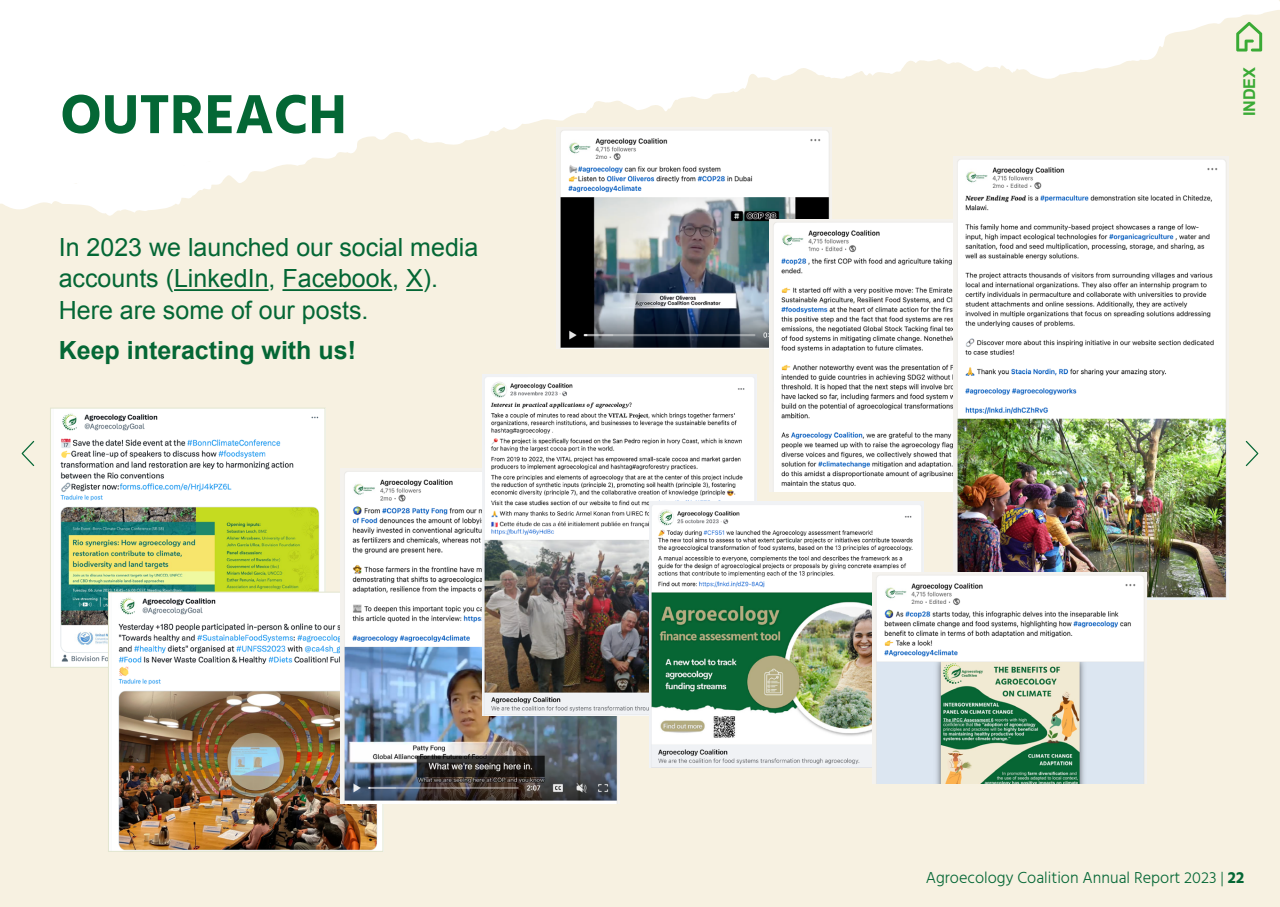
<style>
.page{position:relative;width:1280px;height:907px;background:#fff}
.page>*{position:absolute;margin:0;border:0;box-sizing:border-box;transform-origin:0 0}
.t1{font:700 56.25px "Hind Guntur";color:#046735}
.t2{font:25px/31.2px "Arial";color:#046735}
.t3{font:700 25px "Arial";color:#046735}
.t4{font:300 16.25px "Hind Guntur";color:#046735}
.t5{font:700 16.25px "Arial";letter-spacing:-.01em;color:#3aaa35}
.s1{color:#036634}
.s2{font-weight:700}
</style>
<div class="page">
<div style="left:0;top:245px;width:1280px;height:661px;background:#f7f1e1"></div>
<div style="left:0;top:219px;width:1280px;height:26px;background:#f7f1e1"></div>
<svg style="left:0;top:0;width:1280px;height:219px"></svg>
<svg style="left:967px;top:0;width:213px;height:57px"></svg>
<hr style="left:174px;top:289px;width:95px;height:2px;background:#036634">
<hr style="left:282px;top:289px;width:110px;height:2px;background:#036634">
<svg style="left:406px;top:289px;width:17px;height:2px"></svg>
<img style="left:52px;top:409px;width:272px;height:256px">
<div style="left:50px;top:407px;width:276px;height:260px;border:1px solid #e3e6d1"></div>
<img style="left:110px;top:593px;width:272px;height:256px">
<div style="left:108px;top:591px;width:276px;height:260px;border:1px solid #e3e6d1"></div>
<img style="left:341px;top:468px;width:279px;height:335px">
<img style="left:482px;top:375px;width:275px;height:340px">
<img style="left:649px;top:501px;width:275px;height:266px">
<img style="left:557px;top:127px;width:274px;height:221px">
<img style="left:769px;top:219px;width:185px;height:272px">
<img style="left:954px;top:156px;width:274px;height:443px">
<img style="left:872px;top:572px;width:275px;height:211px">
<svg style="left:1236px;top:22px;width:26px;height:29px"></svg>
<svg style="left:20px;top:439px;width:15px;height:28px"></svg>
<svg style="left:1245px;top:439px;width:15px;height:28px"></svg>
<h1 class="t1" style="left:60px;top:81px;width:288px">OUTREACH</h1>
<p class="t2" style="left:59px;top:232px;width:421px">In 2023 we launched our social media accounts (<span class="s1">LinkedIn</span>, <span class="s1">Facebook</span>, <span class="s1">X</span>).<br>Here are some of our posts.</p>
<p class="t3" style="left:59px;top:333px;width:299px">Keep interacting with us!</p>
<p class="t5" style="left:1239px;top:116px;width:51px;rotate:-90deg">INDEX</p>
<p class="t4" style="left:926px;top:867px;width:320px">Agroecology Coalition Annual Report 2023 | <span class="s2">22</span></p>
</div>
